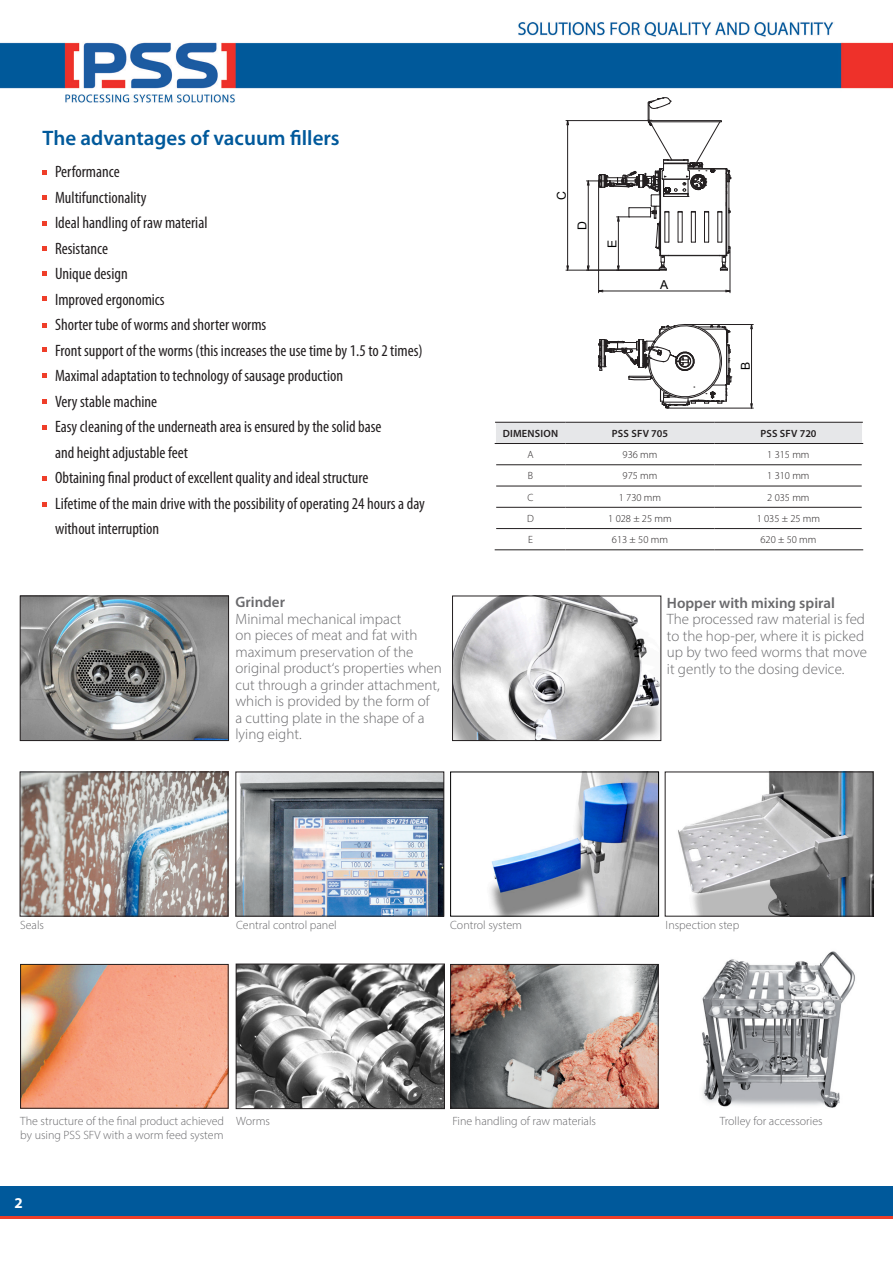
<style>
.page{position:relative;width:893px;height:1263px;background:#fff}
.page>*{position:absolute;margin:0;border:0;box-sizing:border-box;transform-origin:0 0}
.t1{font:600 21px "Myriad Pro";color:#00599b}
.Normálny{font:condensed 16.5px "Myriad Pro";color:#231f20}
.titulka_highlits{font:300 15px/16.5px "Myriad Pro";color:#69696c}
.titulka_highlits-2{font:600 15px "Myriad Pro";color:#69696c}
.t2{font:700 15px "Myriad Pro";color:#fff}
.t3{font:12.3px "Arial";color:#000}
.t4{font:12.15px "Arial";color:#000}
.t5{font:300 12px "Myriad Pro";color:#69696c}
.Стиль12{font:300 10.5px "Myriad Pro";color:#231f20}
.t6{font:600 10.5px "Myriad Pro";letter-spacing:.02em;color:#231f20}
</style>
<div class="page">
<svg style="left:0;top:1215px;width:893px;height:3px;background:#9f474f"></svg>
<div style="left:0;top:1186px;width:893px;height:29px;background:#00599b"></div>
<img style="left:0;top:22px;width:893px;height:81px">
<img style="left:452px;top:966px;width:204px;height:140px">
<div style="left:450px;top:964px;width:208px;height:144px;border:1px solid #231f20"></div>
<svg style="left:43px;top:171px;width:4px;height:4px"></svg>
<svg style="left:43px;top:195px;width:4px;height:5px"></svg>
<svg style="left:43px;top:246px;width:4px;height:4px"></svg>
<svg style="left:42px;top:425px;width:5px;height:4px"></svg>
<svg style="left:43px;top:221px;width:4px;height:5px"></svg>
<svg style="left:43px;top:296px;width:4px;height:5px"></svg>
<svg style="left:43px;top:323px;width:4px;height:4px"></svg>
<svg style="left:43px;top:348px;width:4px;height:4px"></svg>
<svg style="left:43px;top:374px;width:4px;height:4px"></svg>
<svg style="left:43px;top:476px;width:4px;height:5px"></svg>
<svg style="left:42px;top:502px;width:5px;height:4px"></svg>
<svg style="left:43px;top:399px;width:4px;height:5px"></svg>
<img style="left:22px;top:966px;width:204px;height:140px">
<div style="left:20px;top:964px;width:208px;height:144px;border:1px solid #231f20"></div>
<img style="left:238px;top:966px;width:205px;height:141px">
<div style="left:236px;top:964px;width:209px;height:145px;border:1px solid #231f20"></div>
<img style="left:702px;top:951px;width:153px;height:157px">
<svg style="left:496px;top:423px;width:366px;height:107px"></svg>
<hr style="left:495px;top:422px;width:71px;height:1px;background:#231f20">
<hr style="left:566px;top:422px;width:148px;height:1px;background:#231f20">
<hr style="left:714px;top:422px;width:149px;height:1px;background:#231f20">
<hr style="left:495px;top:549px;width:71px;height:1px;background:#231f20">
<hr style="left:566px;top:549px;width:148px;height:1px;background:#231f20">
<hr style="left:714px;top:549px;width:149px;height:1px;background:#231f20">
<hr style="left:495px;top:443px;width:71px;height:1px;background:#231f20">
<hr style="left:566px;top:443px;width:148px;height:1px;background:#231f20">
<hr style="left:714px;top:443px;width:149px;height:1px;background:#231f20">
<hr style="left:496px;top:464px;width:70px;height:1px;background:#231f20">
<hr style="left:566px;top:464px;width:148px;height:1px;background:#231f20">
<hr style="left:714px;top:464px;width:148px;height:1px;background:#231f20">
<hr style="left:496px;top:486px;width:70px;height:1px;background:#231f20">
<hr style="left:566px;top:486px;width:148px;height:1px;background:#231f20">
<hr style="left:714px;top:486px;width:148px;height:1px;background:#231f20">
<hr style="left:496px;top:507px;width:70px;height:1px;background:#231f20">
<hr style="left:566px;top:507px;width:148px;height:1px;background:#231f20">
<hr style="left:714px;top:507px;width:148px;height:1px;background:#231f20">
<hr style="left:496px;top:528px;width:70px;height:1px;background:#231f20">
<hr style="left:566px;top:528px;width:148px;height:1px;background:#231f20">
<hr style="left:714px;top:528px;width:148px;height:1px;background:#231f20">
<svg style="left:598px;top:324px;width:134px;height:85px"></svg>
<hr style="left:567px;top:125px;width:1px;height:141px;background:#231f20">
<hr style="left:566px;top:270px;width:93px;height:1px;background:#231f20">
<hr style="left:566px;top:120px;width:83px;height:1px;background:#231f20">
<hr style="left:588px;top:185px;width:1px;height:81px;background:#231f20">
<hr style="left:586px;top:181px;width:56px;height:1px;background:#231f20">
<svg style="left:598px;top:97px;width:133px;height:175px"></svg>
<hr style="left:617px;top:270px;width:42px;height:1px;background:#231f20">
<hr style="left:603px;top:291px;width:123px;height:1px;background:#231f20">
<hr style="left:730px;top:248px;width:1px;height:45px;background:#231f20">
<hr style="left:598px;top:181px;width:1px;height:112px;background:#231f20">
<svg style="left:750px;top:325px;width:3px;height:4px"></svg>
<svg style="left:750px;top:403px;width:3px;height:5px"></svg>
<hr style="left:751px;top:329px;width:1px;height:75px;background:#231f20">
<hr style="left:685px;top:324px;width:68px;height:1px;background:#231f20">
<hr style="left:667px;top:408px;width:86px;height:1px;background:#231f20">
<img style="left:22px;top:774px;width:204px;height:140px">
<img style="left:238px;top:774px;width:204px;height:140px">
<div style="left:236px;top:772px;width:208px;height:144px;border:1px solid #231f20"></div>
<img style="left:490px;top:774px;width:167px;height:140px">
<div style="left:450px;top:772px;width:209px;height:144px;border:1px solid #000"></div>
<img style="left:454px;top:598px;width:205px;height:141px">
<div style="left:452px;top:596px;width:209px;height:145px;border:1px solid #231f20"></div>
<svg style="left:43px;top:271px;width:4px;height:5px"></svg>
<img style="left:22px;top:598px;width:205px;height:141px">
<div style="left:20px;top:596px;width:209px;height:145px;border:1px solid #231f20"></div>
<img style="left:678px;top:774px;width:193px;height:140px">
<div style="left:665px;top:772px;width:208px;height:144px;border:1px solid #231f20"></div>
<div style="left:702px;top:190px;width:23px;height:20px;background:#fff"></div>
<p class="t1" style="left:43px;top:125px;width:299px">The advantages of vacuum fillers</p>
<p class="Normálny" style="left:55px;top:162px;width:66px">Performance</p>
<p class="Normálny" style="left:55px;top:187px;width:93px">Multifunctionality</p>
<p class="Normálny" style="left:55px;top:213px;width:154px">Ideal handling of raw material</p>
<p class="Normálny" style="left:55px;top:238px;width:55px">Resistance</p>
<p class="Normálny" style="left:55px;top:264px;width:74px">Unique design</p>
<p class="Normálny" style="left:55px;top:289px;width:111px">Improved ergonomics</p>
<p class="Normálny" style="left:55px;top:315px;width:213px">Shorter tube of worms and shorter worms</p>
<p class="Normálny" style="left:55px;top:340px;width:369px">Front support of the worms (this increases the use time by 1.5 to 2 times)</p>
<p class="Normálny" style="left:55px;top:366px;width:290px">Maximal adaptation to technology of sausage production</p>
<p class="Normálny" style="left:55px;top:391px;width:104px">Very stable machine</p>
<p class="Normálny" style="left:55px;top:417px;width:328px">Easy cleaning of the underneath area is ensured by the solid base</p>
<p class="Normálny" style="left:55px;top:442px;width:134px">and height adjustable feet</p>
<p class="Normálny" style="left:55px;top:468px;width:315px">Obtaining final product of excellent quality and ideal structure</p>
<p class="Normálny" style="left:55px;top:493px;width:371px">Lifetime of the main drive with the possibility of operating 24 hours a day</p>
<p class="Normálny" style="left:55px;top:519px;width:106px">without interruption</p>
<p class="titulka_highlits-2" style="left:235px;top:593px;width:51px">Grinder</p>
<p class="titulka_highlits" style="left:235px;top:610px;width:208px">Minimal mechanical impact<br>on pieces of meat and fat with maximum preservation of the original product‘s properties when cut through a grinder attachment, which is provided by the form of<br>a cutting plate in the shape of a lying eight.</p>
<p class="t4" style="left:553px;top:200px;width:10px;rotate:-90deg">C</p>
<p class="t4" style="left:574px;top:230px;width:10px;rotate:-90deg">D</p>
<p class="t4" style="left:604px;top:248px;width:10px;rotate:-90deg">E</p>
<p class="t3" style="left:660px;top:277px;width:10px">A</p>
<p class="t4" style="left:738px;top:370px;width:10px;rotate:-90deg">B</p>
<p class="t6" style="left:503px;top:427px;width:57px">DIMENSION</p>
<p class="t6" style="left:612px;top:427px;width:58px">PSS SFV 705</p>
<p class="t6" style="left:760px;top:427px;width:58px">PSS SFV 720</p>
<p class="Стиль12" style="left:527px;top:448px;width:8px">A</p>
<p class="Стиль12" style="left:622px;top:448px;width:36px">936 mm</p>
<p class="Стиль12" style="left:767px;top:448px;width:44px">1 315 mm</p>
<p class="Стиль12" style="left:528px;top:469px;width:7px">B</p>
<p class="Стиль12" style="left:622px;top:469px;width:36px">975 mm</p>
<p class="Стиль12" style="left:767px;top:469px;width:44px">1 310 mm</p>
<p class="Стиль12" style="left:527px;top:491px;width:7px">C</p>
<p class="Стиль12" style="left:619px;top:491px;width:44px">1 730 mm</p>
<p class="Стиль12" style="left:767px;top:491px;width:44px">2 035 mm</p>
<p class="Стиль12" style="left:527px;top:512px;width:8px">D</p>
<p class="Стиль12" style="left:608px;top:512px;width:65px">1 028 ± 25 mm</p>
<p class="Стиль12" style="left:757px;top:512px;width:65px">1 035 ± 25 mm</p>
<p class="Стиль12" style="left:528px;top:533px;width:6px">E</p>
<p class="Стиль12" style="left:612px;top:533px;width:57px">613 ± 50 mm</p>
<p class="Стиль12" style="left:760px;top:533px;width:57px">620 ± 50 mm</p>
<p class="titulka_highlits-2" style="left:667px;top:593px;width:169px">Hopper with mixing spiral</p>
<p class="titulka_highlits" style="left:667px;top:611px;width:202px">The processed raw material is fed to the hop-per, where it is picked up by two feed worms that move it gently to the dosing device.</p>
<p class="t5" style="left:20px;top:917px;width:25px">Seals</p>
<p class="t5" style="left:236px;top:917px;width:102px">Central control panel</p>
<p class="t5" style="left:450px;top:917px;width:73px">Control system</p>
<p class="t5" style="left:666px;top:917px;width:75px">Inspection step</p>
<p class="t5" style="left:20px;top:1114px;width:205px">The structure of the final product achieved</p>
<p class="t5" style="left:20px;top:1128px;width:205px">by using PSS SFV with a worm feed system</p>
<p class="t5" style="left:236px;top:1114px;width:35px">Worms</p>
<p class="t5" style="left:720px;top:1114px;width:105px">Trolley for accessories</p>
<p class="t5" style="left:452px;top:1114px;width:145px">Fine handling of raw materials</p>
<p class="t2" style="left:14px;top:1193px;width:10px">2</p>
</div>
